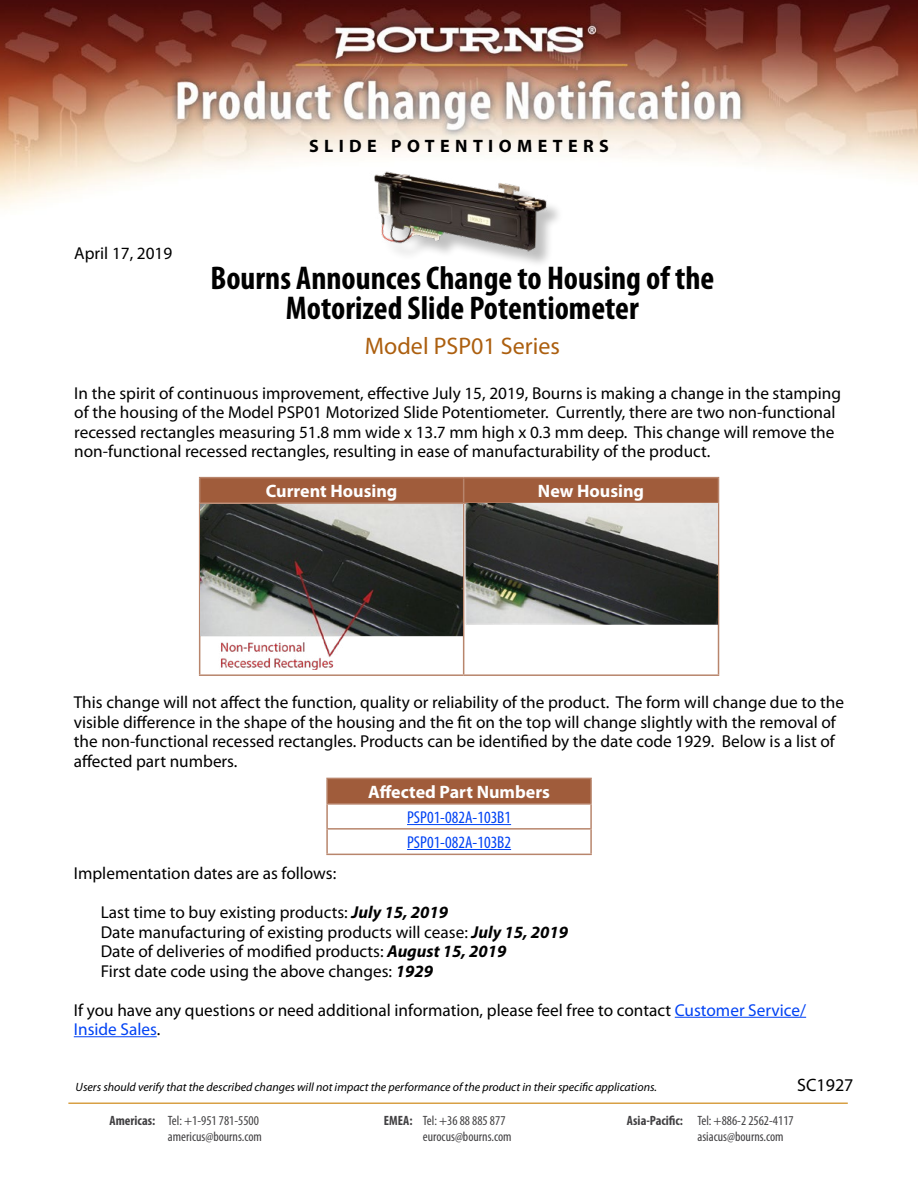
<style>
.page{position:relative;width:918px;height:1188px;background:#fff}
.page>*{position:absolute;margin:0;border:0;box-sizing:border-box;transform-origin:0 0}
.t1{font:700 condensed 33px/30px "Myriad Pro";color:#000;text-align:center}
.t2{font:24px "Myriad Pro";color:#ac5f0f}
.t3{font:700 18px "Myriad Pro";color:#fff}
.t4{font:700 18px "Myriad Pro";letter-spacing:.3em;color:#000}
.t5{font:18px "Myriad Pro";color:#000}
.t6{font:17.25px/19.5px "Myriad Pro";color:#000}
.t7{font:condensed 17.25px/24.9px "Myriad Pro";color:#0042f4}
.t8{font:condensed 13.5px "Myriad Pro";color:#414042}
.t9{font:italic 12px "Myriad Pro";color:#000}
.s1{font-weight:700;font-style:italic}
.s2{color:#0042f4}
.s3{font-weight:700}
</style>
<div class="page">
<img style="left:0;top:0;width:918px;height:208px">
<hr style="left:68px;top:1102px;width:780px;height:2px;background:#d8a044">
<hr style="left:675px;top:1017px;width:131px;height:1px;background:#0042f4">
<hr style="left:74px;top:1036px;width:83px;height:1px;background:#0042f4">
<hr style="left:199px;top:477px;width:265px;height:1px;background:#b8856c">
<hr style="left:464px;top:477px;width:255px;height:1px;background:#b8856c">
<div style="left:199px;top:478px;width:520px;height:24px;background:#a05c3b"></div>
<hr style="left:199px;top:502px;width:265px;height:2px;background:#b8856c">
<hr style="left:199px;top:504px;width:1px;height:170px;background:#b8856c">
<hr style="left:464px;top:502px;width:255px;height:2px;background:#b8856c">
<hr style="left:463px;top:504px;width:1px;height:170px;background:#b8856c">
<hr style="left:718px;top:504px;width:1px;height:170px;background:#b8856c">
<hr style="left:199px;top:674px;width:265px;height:2px;background:#b8856c">
<hr style="left:464px;top:674px;width:255px;height:2px;background:#b8856c">
<img style="left:200px;top:504px;width:263px;height:165px">
<img style="left:464px;top:504px;width:254px;height:160px">
<div style="left:327px;top:778px;width:264px;height:26px;background:#a05c3b"></div>
<hr style="left:326px;top:778px;width:266px;height:1px;background:#b8856c">
<hr style="left:326px;top:779px;width:2px;height:24px;background:#b8856c">
<hr style="left:590px;top:779px;width:2px;height:24px;background:#b8856c">
<hr style="left:326px;top:803px;width:266px;height:2px;background:#b8856c">
<hr style="left:326px;top:805px;width:2px;height:23px;background:#b8856c">
<hr style="left:590px;top:805px;width:2px;height:23px;background:#b8856c">
<hr style="left:326px;top:828px;width:266px;height:2px;background:#b8856c">
<hr style="left:326px;top:830px;width:2px;height:24px;background:#b8856c">
<hr style="left:590px;top:830px;width:2px;height:24px;background:#b8856c">
<hr style="left:326px;top:854px;width:266px;height:1px;background:#b8856c">
<hr style="left:407px;top:824px;width:104px;height:1px;background:#0042f4">
<hr style="left:407px;top:849px;width:104px;height:1px;background:#0042f4">
<div style="left:376px;top:174px;width:188px;height:95px;background:#000;opacity:.25"></div>
<img style="left:351px;top:149px;width:197px;height:120px">
<p class="t6" style="left:74px;top:244px;width:100px">April 17, 2019</p>
<p class="t4" style="left:309px;top:135px;width:301px">SLIDE POTENTIOMETERS</p>
<h1 class="t1" style="left:210px;top:264px;width:505px">Bourns Announces Change to Housing of the<br>Motorized Slide Potentiometer</h1>
<h2 class="t2" style="left:365px;top:333px;width:197px">Model PSP01 Series</h2>
<p class="t6" style="left:74px;top:384px;width:768px">In the spirit of continuous improvement, effective July 15, 2019, Bourns is making a change in the stamping of the housing of the Model PSP01 Motorized Slide Potentiometer. Currently, there are two non-functional recessed rectangles measuring 51.8 mm wide x 13.7 mm high x 0.3 mm deep. This change will remove the non-functional recessed rectangles, resulting in ease of manufacturability of the product.</p>
<p class="t3" style="left:266px;top:481px;width:133px">Current Housing</p>
<p class="t3" style="left:538px;top:481px;width:108px">New Housing</p>
<p class="t6" style="left:74px;top:693px;width:772px">This change will not affect the function, quality or reliability of the product. The form will change due to the visible difference in the shape of the housing and the fit on the top will change slightly with the removal of the non-functional recessed rectangles. Products can be identified by the date code 1929. Below is a list of affected part numbers.</p>
<p class="t3" style="left:368px;top:782px;width:183px">Affected Part Numbers</p>
<p class="t7" style="left:407px;top:805px;width:106px">PSP01-082A-103B1<br>PSP01-082A-103B2</p>
<p class="t6" style="left:74px;top:864px;width:264px">Implementation dates are as follows:</p>
<p class="t6" style="left:101px;top:903px;width:469px">Last time to buy existing products: <span class="s1">July 15, 2019<br></span>Date manufacturing of existing products will cease: <span class="s1">July 15, 2019<br></span>Date of deliveries of modified products: <span class="s1">August 15, 2019<br></span>First date code using the above changes: <span class="s1">1929</span></p>
<p class="t6" style="left:74px;top:1000px;width:734px">If you have any questions or need additional information, please feel free to contact <span class="s2">Customer Service/<br>Inside Sales</span>.</p>
<p class="t9" style="left:76px;top:1081px;width:583px">Users should verify that the described changes will not impact the performance of the product in their specific applications.</p>
<p class="t5" style="left:797px;top:1075px;width:58px">SC1927</p>
<p class="t8" style="left:110px;top:1113px;width:151px"><span class="s3">Americas:</span> Tel: +1-951 781-5500</p>
<p class="t8" style="left:384px;top:1113px;width:123px"><span class="s3">EMEA:</span> Tel: +36 88 885 877</p>
<p class="t8" style="left:627px;top:1113px;width:168px"><span class="s3">Asia-Pacific:</span> Tel: +886-2 2562-4117</p>
<p class="t8" style="left:168px;top:1129px;width:96px">americus@bourns.com</p>
<p class="t8" style="left:423px;top:1129px;width:90px">eurocus@bourns.com</p>
<p class="t8" style="left:697px;top:1129px;width:88px">asiacus@bourns.com</p>
</div>
